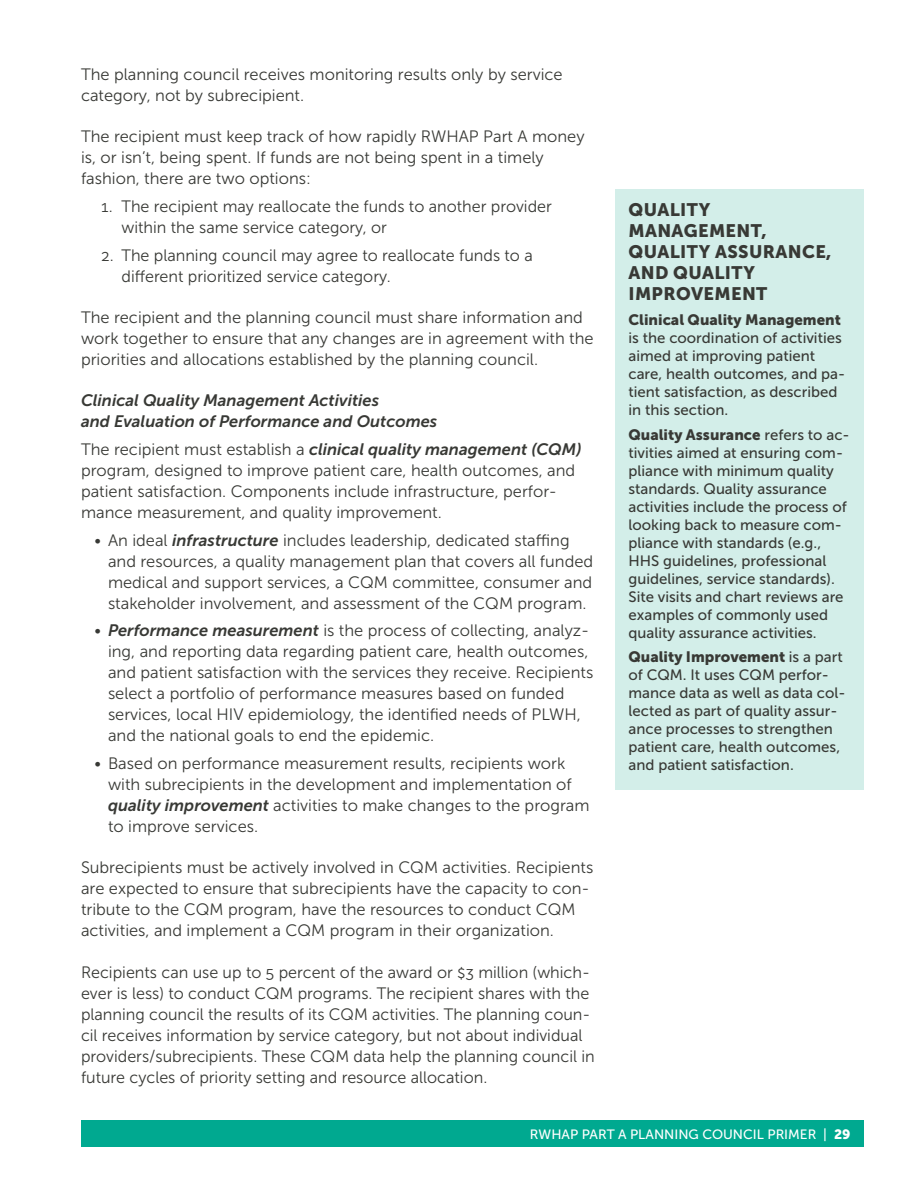
<style>
.page{position:relative;width:918px;height:1188px;background:#fff}
.page>*{position:absolute;margin:0;border:0;box-sizing:border-box;transform-origin:0 0}
.sidebar__h1{font:18px/21px "Museo Sans 900";letter-spacing:.02em;color:#383935}
.main{font:16.5px/21px "Museo Sans 300";color:#383935}
.main__post-bullets{font:16.5px/21px "Museo Sans 300";color:#383935}
.main__pre-bullets{font:16.5px/21px "Museo Sans 300";color:#383935}
.t1{font:italic 16.5px/21px "Museo Sans 700";color:#383935}
.sidebar__main{font:15px/18px "Museo Sans 500";color:#383935}
.t2{font:13.5px "Museo Sans 500";color:#fff}
.s1{font-family:"Museo Sans 700";font-style:italic}
.s2{font-family:"Museo Sans 900"}
</style>
<div class="page">
<div style="left:81px;top:1120px;width:783px;height:28px;background:#00a990"></div>
<div style="left:615px;top:189px;width:249px;height:601px;background:#d3eee9"></div>
<p class="main" style="left:81px;top:64px;width:483px">The planning council receives monitoring results only by service category, not by subrecipient.</p>
<p class="main__pre-bullets" style="left:81px;top:126px;width:505px">The recipient must keep track of how rapidly RWHAP Part A money is, or isn’t, being spent. If funds are not being spent in a timely fashion, there are two options:</p>
<p class="main" style="left:122px;top:196px;width:432px;text-indent:-20px">1. The recipient may reallocate the funds to another provider within the same service category, or</p>
<p class="main" style="left:122px;top:245px;width:413px;text-indent:-20px">2. The planning council may agree to reallocate funds to a different prioritized service category.</p>
<p class="main__post-bullets" style="left:81px;top:307px;width:514px">The recipient and the planning council must share information and work together to ensure that any changes are in agreement with the priorities and allocations established by the planning council.</p>
<p class="t1" style="left:81px;top:390px;width:358px">Clinical Quality Management Activities<br>and Evaluation of Performance and Outcomes</p>
<p class="main__pre-bullets" style="left:81px;top:439px;width:502px">The recipient must establish a <span class="s1">clinical quality management (CQM) </span>program, designed to improve patient care, health outcomes, and patient satisfaction. Components include infrastructure, perfor&shy;mance measurement, and quality improvement.</p>
<p class="main" style="left:108px;top:530px;width:487px;text-indent:-14px">• An ideal <span class="s1">infrastructure</span> includes leadership, dedicated staffing and resources, a quality management plan that covers all funded medical and support services, a CQM committee, consumer and stakeholder involvement, and assessment of the CQM program.</p>
<p class="main" style="left:108px;top:620px;width:487px;text-indent:-14px">• <span class="s1">Performance measurement</span> is the process of collecting, analyz&shy;ing, and reporting data regarding patient care, health outcomes, and patient satisfaction with the services they receive. Recipients select a portfolio of performance measures based on funded services, local HIV epidemiology, the identified needs of PLWH, and the national goals to end the epidemic.</p>
<p class="main" style="left:108px;top:753px;width:483px;text-indent:-14px">• Based on performance measurement results, recipients work with subrecipients in the development and implementation of <span class="s1">quality improvement</span> activities to make changes to the program to improve services.</p>
<p class="main__post-bullets" style="left:81px;top:857px;width:514px">Subrecipients must be actively involved in CQM activities. Recipients are expected to ensure that subrecipients have the capacity to con&shy;tribute to the CQM program, have the resources to conduct CQM activities, and implement a CQM program in their organization.</p>
<p class="main" style="left:81px;top:962px;width:515px">Recipients can use up to 5 percent of the award or $3 million (which&shy;ever is less) to conduct CQM programs. The recipient shares with the planning council the results of its CQM activities. The planning coun&shy;cil receives information by service category, but not about individual providers/subrecipients. These CQM data help the planning council in future cycles of priority setting and resource allocation.</p>
<p class="sidebar__h1" style="left:628px;top:199px;width:204px">QUALITY<br>MANAGEMENT,<br>QUALITY ASSURANCE,<br>AND QUALITY<br>IMPROVEMENT</p>
<p class="sidebar__main" style="left:628px;top:311px;width:218px"><span class="s2">Clinical Quality Management </span>is the coordination of activities aimed at improving patient care, health outcomes, and pa&shy;tient satisfaction, as described in this section.</p>
<p class="sidebar__main" style="left:629px;top:425px;width:223px"><span class="s2">Quality Assurance</span> refers to ac&shy;tivities aimed at ensuring com&shy;pliance with minimum quality standards. Quality assurance activities include the process of looking back to measure com&shy;pliance with standards (e.g.,<br>HHS guidelines, professional guidelines, service standards).<br>Site visits and chart reviews are examples of commonly used quality assurance activities.</p>
<p class="sidebar__main" style="left:628px;top:648px;width:219px"><span class="s2">Quality Improvement</span> is a part of CQM. It uses CQM perfor&shy;mance data as well as data col&shy;lected as part of quality assur&shy;ance processes to strengthen patient care, health outcomes, and patient satisfaction.</p>
<p class="t2" style="left:530px;top:1127px;width:322px">RWHAP PART A PLANNING COUNCIL PRIMER | <span class="s2">29</span></p>
</div>
